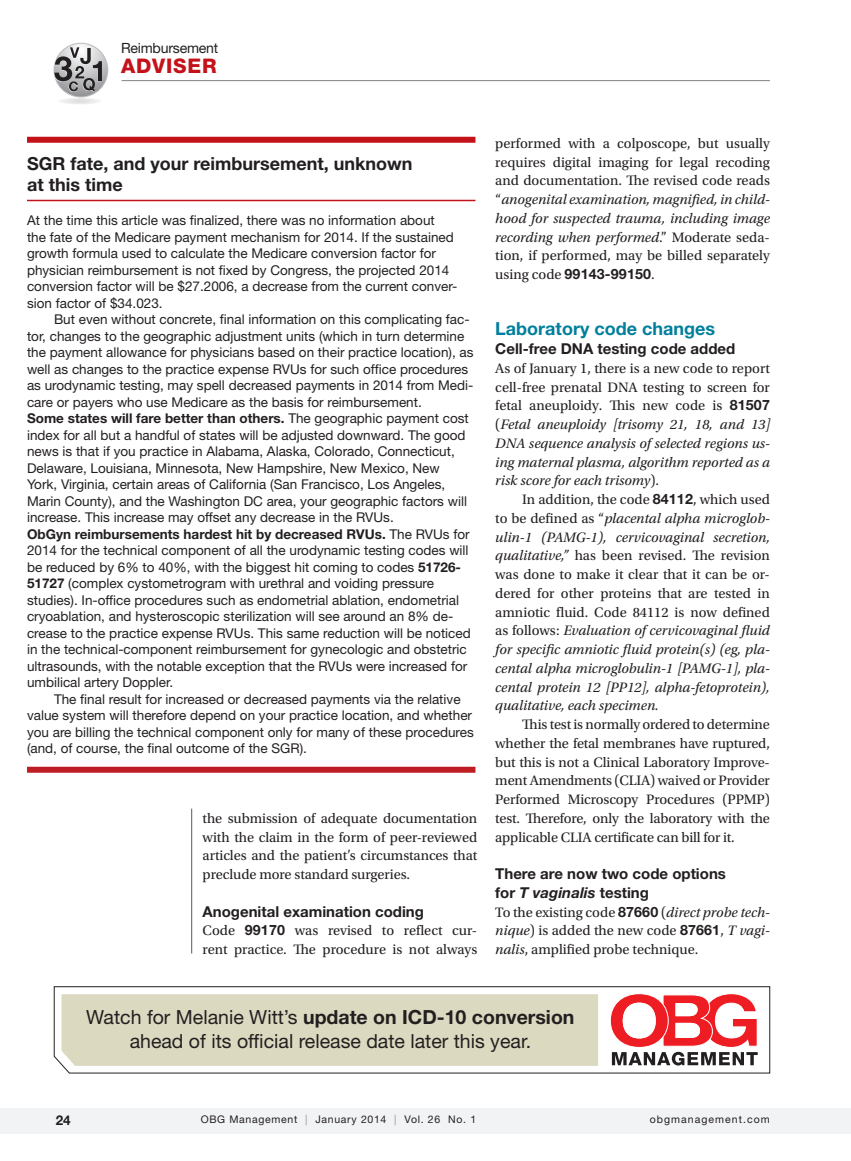
<style>
.page{position:relative;width:851px;height:1161px;background:#fff}
.page>*{position:absolute;margin:0;border:0;box-sizing:border-box;transform-origin:0 0}
.t1{font:800 20.1px "Helvetica Neue LT Std";letter-spacing:.04em;color:#c4121a}
.t2{font:19.5px/24px "Helvetica Neue LT Std";color:#231f20;text-align:center}
.Sidebar_hed{font:700 18px/21px "Helvetica Neue LT Std";color:#231f20}
.t3{font:700 18px "Helvetica Neue LT Std";color:#007f9c}
.t4{font:700 15px/18.8px "Helvetica Neue LT Std";color:#231f20}
.Body_Copy{font:italic 14.4px/18.8px "Utopia Std";color:#231f20;text-align:justify}
.Body_Copy__no_indent{font:14.4px/18.8px "Utopia Std";color:#231f20;text-align:justify}
.Body_Copy-2{font:14.4px/18.8px "Utopia Std";letter-spacing:-.01em;color:#231f20;text-align:justify}
.Body_Copy__no_indent-2{font:italic 14.4px/18.8px "Utopia Std";color:#231f20;text-align:justify}
.Body_Copy__no_indent-3{font:700 14.25px "Helvetica Neue LT Std";letter-spacing:.01em;color:#231f20}
.t5{font:14.1px "Helvetica Neue LT Std";letter-spacing:-.015em;color:#231f20}
.Sidebar_text{font:13.5px/16.5px "Helvetica Neue LT Std";color:#231f20}
.t6{font:700 13.5px "Helvetica Neue LT Std";color:#231f20}
.t7{font:10.5px "Helvetica Neue LT Std";letter-spacing:.065em;color:#231f20}
.t8{font:10.5px "Helvetica Neue LT Std";letter-spacing:.1em;color:#231f20}
.s1{font-weight:700}
.s2{font-family:"Helvetica Neue LT Std";font-weight:700;font-size:14.25px}
.s3{font-style:italic}
.s4{font-family:"Utopia Std";font-weight:400;font-size:14.4px}
.s5{font-style:normal}
.s6{font-family:"Helvetica Neue LT Std";font-weight:700;font-style:normal;font-size:14.25px}
.s7{color:#939598}
</style>
<div class="page">
<hr style="left:191px;top:809px;width:1px;height:144px;background:#57585a">
<hr style="left:122px;top:80px;width:648px;height:1px;background:#808285">
<div style="left:0;top:1108px;width:850px;height:26px;background:#f2f3f4"></div>
<svg style="left:57px;top:98px;width:46px;height:7px"></svg>
<svg style="left:54px;top:43px;width:54px;height:54px"></svg>
<div style="left:54px;top:43px;width:54px;height:54px;border:1px solid #bcbdc0;border-radius:50%"></div>
<svg style="left:54px;top:47px;width:48px;height:45px;background:#9d9d9e"></svg>
<div style="left:27px;top:137px;width:448px;height:6px;background:#c4121a"></div>
<hr style="left:27px;top:200px;width:448px;height:1px;background:#c4121a">
<div style="left:27px;top:767px;width:448px;height:6px;background:#be1e23"></div>
<svg style="left:54px;top:986px;width:716px;height:87px"></svg>
<div style="left:61px;top:994px;width:537px;height:72px;background:#dbd9c0"></div>
<svg style="left:609px;top:993px;width:148px;height:73px"></svg>
<p class="t5" style="left:121px;top:40px;width:99px">Reimbursement</p>
<p class="t1" style="left:121px;top:54px;width:97px">ADVISER</p>
<p class="Sidebar_hed" style="left:27px;top:152px;width:387px">SGR fate, and your reimbursement, unknown at this time</p>
<p class="Sidebar_text" style="left:27px;top:212px;width:432px">At the time this article was finalized, there was no information about<br>the fate of the Medicare payment mechanism for 2014. If the sustained growth formula used to calculate the Medicare conversion factor for physician reimbursement is not fixed by Congress, the projected 2014 conversion factor will be $27.2006, a decrease from the current conver&shy;sion factor of $34.023.</p>
<p class="Sidebar_text" style="left:27px;top:311px;width:448px;text-indent:27px">But even without concrete, final information on this complicating fac&shy;tor, changes to the geographic adjustment units (which in turn determine the payment allowance for physicians based on their practice location), as well as changes to the practice expense RVUs for such office procedures as urodynamic testing, may spell decreased payments in 2014 from Medi&shy;care or payers who use Medicare as the basis for reimbursement.</p>
<p class="Sidebar_text" style="left:27px;top:410px;width:443px"><span class="s1">Some states will fare better than others.</span> The geographic payment cost index for all but a handful of states will be adjusted downward. The good news is that if you practice in Alabama, Alaska, Colorado, Connecticut, Delaware, Louisiana, Minnesota, New Hampshire, New Mexico, New York, Virginia, certain areas of California (San Francisco, Los Angeles, Marin County), and the Washington DC area, your geographic factors will increase. This increase may offset any decrease in the RVUs.</p>
<p class="Sidebar_text" style="left:27px;top:526px;width:445px"><span class="s1">ObGyn reimbursements hardest hit by decreased RVUs.</span> The RVUs for 2014 for the technical component of all the urodynamic testing codes will be reduced by 6% to 40%, with the biggest hit coming to codes <span class="s1">51726- 51727</span> (complex cystometrogram with urethral and voiding pressure studies). In-office procedures such as endometrial ablation, endometrial cryoablation, and hysteroscopic sterilization will see around an 8% de&shy;crease to the practice expense RVUs. This same reduction will be noticed in the technical-component reimbursement for gynecologic and obstetric ultrasounds, with the notable exception that the RVUs were increased for umbilical artery Doppler.</p>
<p class="Sidebar_text" style="left:27px;top:691px;width:448px;text-indent:27px">The final result for increased or decreased payments via the relative value system will therefore depend on your practice location, and whether you are billing the technical component only for many of these procedures (and, of course, the final outcome of the SGR).</p>
<p class="Body_Copy-2" style="left:202px;top:809px;width:276px">the submission of adequate documentation with the claim in the form of peer-reviewed articles and the patient’s circumstances that preclude more standard surgeries.</p>
<h2 class="t4" style="left:202px;top:901px;width:223px">Anogenital examination coding</h2>
<p class="Body_Copy__no_indent" style="left:202px;top:921px;width:276px">Code <span class="s2">99170</span> was revised to reflect cur&shy;rent practice. The procedure is not always</p>
<p class="Body_Copy__no_indent" style="left:495px;top:134px;width:276px">performed with a colposcope, but usually requires digital imaging for legal recoding and documentation. The revised code reads “<span class="s3">anogenital examination, magnified, in child&shy;hood for suspected trauma, including image recording when performed</span>.” Moderate seda&shy;tion, if performed, may be billed separately</p>
<p class="Body_Copy__no_indent-3" style="left:495px;top:265px;width:161px"><span class="s4">using code</span> 99143-99150<span class="s4">.</span></p>
<h1 class="t3" style="left:495px;top:318px;width:221px">Laboratory code changes</h1>
<h2 class="t4" style="left:495px;top:339px;width:241px">Cell-free DNA testing code added</h2>
<p class="Body_Copy__no_indent-2" style="left:495px;top:359px;width:276px"><span class="s5">As of January 1, there is a new code to report cell-free prenatal DNA testing to screen for fetal aneuploidy. This new code is</span> <span class="s6">81507 </span><span class="s5">(</span>Fetal aneuploidy [trisomy 21, 18, and 13] DNA sequence analysis of selected regions us&shy;ing maternal plasma, algorithm reported as a risk score for each trisomy<span class="s5">).</span></p>
<p class="Body_Copy" style="left:495px;top:490px;width:276px;text-indent:27px"><span class="s5">In addition, the code</span> <span class="s6">84112</span><span class="s5">, which used to be defined as “</span>placental alpha microglob&shy;ulin-1 (PAMG-1), cervicovaginal secretion, qualitative,” <span class="s5">has been revised. The revision was done to make it clear that it can be or&shy;dered for other proteins that are tested in amniotic fluid. Code 84112 is now defined as follows:</span> Evaluation of cervicovaginal fluid for specific amniotic fluid protein(s) (eg, pla&shy;cental alpha microglobulin-1 [PAMG-1], pla&shy;cental protein 12 [PP12], alpha-fetoprotein), qualitative, each specimen.</p>
<p class="Body_Copy-2" style="left:495px;top:715px;width:276px;text-indent:27px">This test is normally ordered to determine whether the fetal membranes have ruptured, but this is not a Clinical Laboratory Improve&shy;ment Amendments (CLIA) waived or Provider Performed Microscopy Procedures (PPMP) test. Therefore, only the laboratory with the applicable CLIA certificate can bill for it.</p>
<h2 class="t4" style="left:495px;top:864px;width:232px">There are now two code options for <span class="s3">T vaginalis</span> testing</h2>
<p class="Body_Copy__no_indent" style="left:495px;top:903px;width:276px">To the existing code <span class="s2">87660</span> (<span class="s3">direct probe tech&shy;nique</span>) is added the new code <span class="s2">87661</span>, <span class="s3">T vagi&shy;nalis</span>, amplified probe technique.</p>
<p class="t2" style="left:86px;top:1005px;width:489px">Watch for Melanie Witt’s <span class="s1">update on ICD-10 conversion </span>ahead of its official release date later this year.</p>
<p class="t6" style="left:56px;top:1112px;width:17px">24</p>
<p class="t7" style="left:201px;top:1114px;width:277px">OBG Management <span class="s7">|</span> January 2014 <span class="s7">|</span> Vol. 26 No. 1</p>
<p class="t8" style="left:649px;top:1114px;width:122px">obgmanagement.com</p>
</div>
